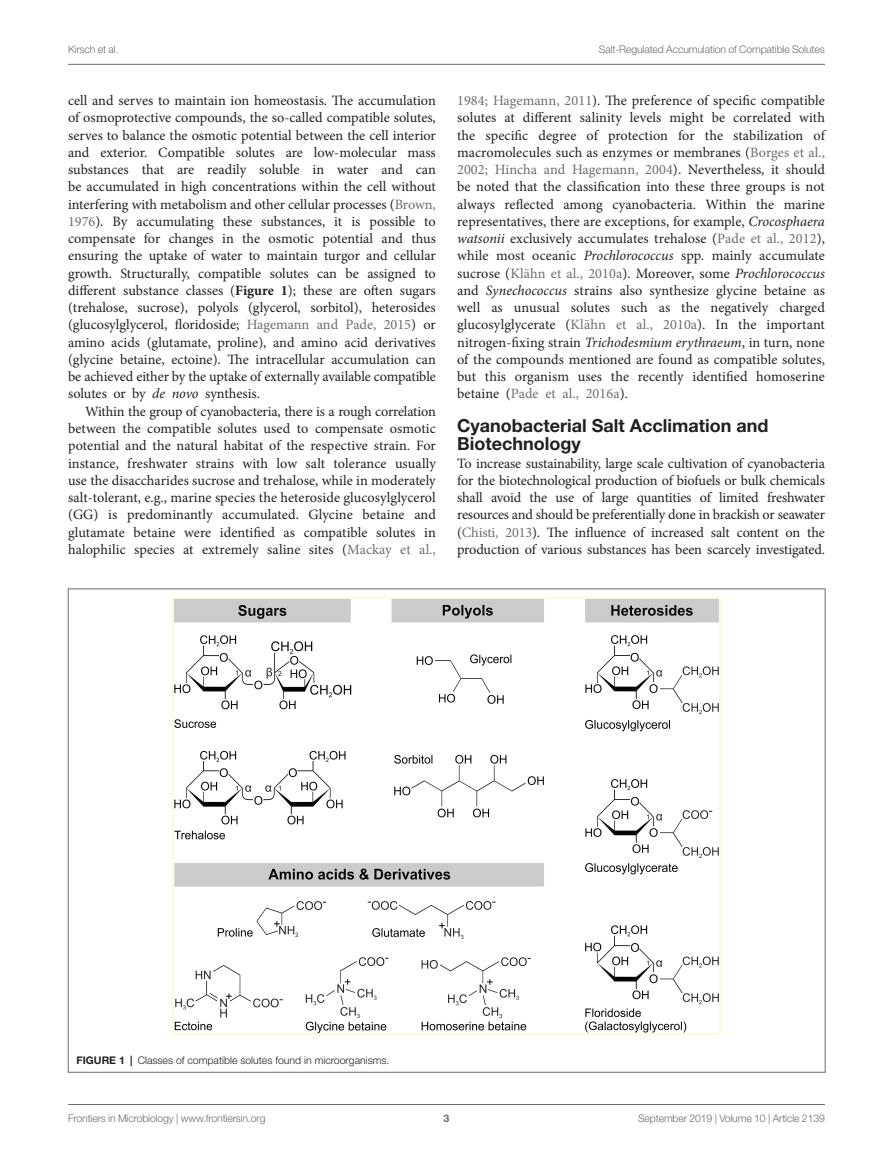
<style>
.page{position:relative;width:893px;height:1170px;background:#fff}
.page>*{position:absolute;margin:0;border:0;box-sizing:border-box;transform-origin:0 0}
.HEAD_2{font:700 18px/18.8px "Helvetica Neue LT Std";color:#231f20}
.TEXT{font:14.25px/17.2px "Minion Pro";color:#231f20;text-align:justify}
.TEXT_FLUSH{font:14.25px/17.2px "Minion Pro";letter-spacing:-.015em;color:#231f20;text-align:justify}
.t1{font:300 10.5px "Helvetica Neue LT Std";letter-spacing:-.015em;color:#6c6d70}
.FIG_LEG{font:300 10.5px "Helvetica Neue LT Std";color:#231f20}
.t2{font:700 10.5px "Helvetica Neue LT Std";color:#6c6d70}
.s1{color:#6c6d70}
.s2{font-weight:700}
.s3{font-style:italic}
</style>
<div class="page">
<hr style="left:68px;top:64px;width:757px;height:1px;background:#6c6d70">
<hr style="left:68px;top:1104px;width:757px;height:1px;background:#6c6d70">
<img style="left:172px;top:597px;width:549px;height:437px">
<p class="t1" style="left:68px;top:42px;width:52px">Kirsch et al.</p>
<p class="t1" style="left:599px;top:42px;width:227px">Salt-Regulated Accumulation of Compatible Solutes</p>
<p class="TEXT" style="left:68px;top:92px;width:369px">cell and serves to maintain ion homeostasis. The accumulation of osmoprotective compounds, the so-called compatible solutes, serves to balance the osmotic potential between the cell interior and exterior. Compatible solutes are low-molecular mass substances that are readily soluble in water and can be accumulated in high concentrations within the cell without interfering with metabolism and other cellular processes (<span class="s1">Brown, 1976</span>). By accumulating these substances, it is possible to compensate for changes in the osmotic potential and thus ensuring the uptake of water to maintain turgor and cellular growth. Structurally, compatible solutes can be assigned to different substance classes (<span class="s2">Figure 1</span>); these are often sugars (trehalose, sucrose), polyols (glycerol, sorbitol), heterosides (glucosylglycerol, floridoside; <span class="s1">Hagemann and Pade, 2015</span>) or amino acids (glutamate, proline), and amino acid derivatives (glycine betaine, ectoine). The intracellular accumulation can be achieved either by the uptake of externally available compatible solutes or by <span class="s3">de novo</span> synthesis.</p>
<p class="TEXT" style="left:68px;top:402px;width:369px;text-indent:17px">Within the group of cyanobacteria, there is a rough correlation between the compatible solutes used to compensate osmotic potential and the natural habitat of the respective strain. For instance, freshwater strains with low salt tolerance usually use the disaccharides sucrose and trehalose, while in moderately salt-tolerant, e.g., marine species the heteroside glucosylglycerol (GG) is predominantly accumulated. Glycine betaine and glutamate betaine were identified as compatible solutes in halophilic species at extremely saline sites (<span class="s1">Mackay et al.,</span></p>
<p class="TEXT" style="left:457px;top:92px;width:369px"><span class="s1">1984; Hagemann, 2011</span>). The preference of specific compatible solutes at different salinity levels might be correlated with the specific degree of protection for the stabilization of macromolecules such as enzymes or membranes (<span class="s1">Borges et al., 2002; Hincha and Hagemann, 2004</span>). Nevertheless, it should be noted that the classification into these three groups is not always reflected among cyanobacteria. Within the marine representatives, there are exceptions, for example, <span class="s3">Crocosphaera watsonii</span> exclusively accumulates trehalose (<span class="s1">Pade et al., 2012</span>), while most oceanic <span class="s3">Prochlorococcus</span> spp. mainly accumulate sucrose (<span class="s1">Klähn et al., 2010a</span>). Moreover, some <span class="s3">Prochlorococcus </span>and <span class="s3">Synechococcus</span> strains also synthesize glycine betaine as well as unusual solutes such as the negatively charged glucosylglycerate (<span class="s1">Klähn et al., 2010a</span>). In the important nitrogen-fixing strain <span class="s3">Trichodesmium erythraeum</span>, in turn, none of the compounds mentioned are found as compatible solutes, but this organism uses the recently identified homoserine betaine (<span class="s1">Pade et al., 2016a</span>).</p>
<p class="HEAD_2" style="left:457px;top:415px;width:313px">Cyanobacterial Salt Acclimation and<br>Biotechnology</p>
<p class="TEXT_FLUSH" style="left:457px;top:454px;width:369px">To increase sustainability, large scale cultivation of cyanobacteria for the biotechnological production of biofuels or bulk chemicals shall avoid the use of large quantities of limited freshwater resources and should be preferentially done in brackish or seawater (<span class="s1">Chisti, 2013</span>). The influence of increased salt content on the production of various substances has been scarcely investigated.</p>
<p class="FIG_LEG" style="left:77px;top:1053px;width:314px"><span class="s2">FIGURE 1 |</span> Classes of compatible solutes found in microorganisms.</p>
<p class="t1" style="left:68px;top:1111px;width:199px">Frontiers in Microbiology | www.frontiersin.org</p>
<p class="t2" style="left:444px;top:1111px;width:7px">3</p>
<p class="t1" style="left:638px;top:1111px;width:188px">September 2019 | Volume 10 | Article 2139</p>
</div>
